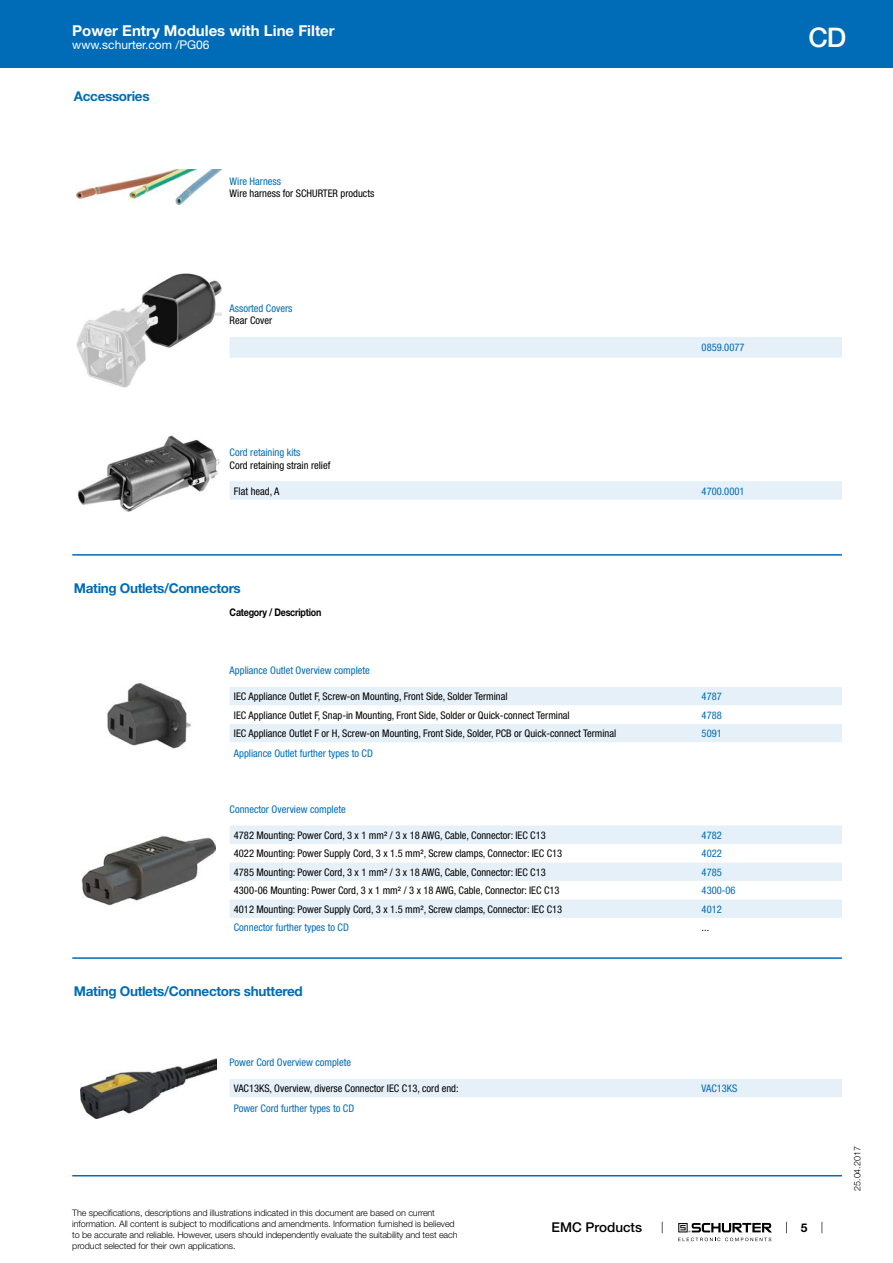
<style>
.page{position:relative;width:893px;height:1263px;background:#fff}
.page>*{position:absolute;margin:0;border:0;box-sizing:border-box;transform-origin:0 0}
.t1{font:500 27px "Helvetica Neue LT";color:#fff}
.t2{font:700 15px "Helvetica Neue LT";color:#fff}
.t3{font:700 13.5px "Helvetica Neue LT";letter-spacing:-.025em;color:#006bb6}
.t4{font:500 13.5px "Helvetica Neue LT";color:#000}
.t5{font:12px "Helvetica Neue LT";color:#fff}
.t6{font:700 12px "Helvetica Neue LT";color:#000}
.t7{font:condensed 10.5px "Helvetica Neue LT";color:#000}
.t8{font:condensed 10.5px "Helvetica Neue LT";color:#006bb6}
.t9{font:700 10.5px "Helvetica Neue LT";letter-spacing:-.025em;color:#000;scale:.85 1}
.t10{font:300 9px/10.8px "Helvetica Neue LT";letter-spacing:-.01em;color:#000}
</style>
<div class="page">
<svg style="left:678px;top:1223px;width:94px;height:18px"></svg>
<div style="left:0;top:0;width:893px;height:68px;background:#006bb6"></div>
<img style="left:77px;top:169px;width:144px;height:35px">
<img style="left:77px;top:274px;width:144px;height:113px">
<div style="left:230px;top:337px;width:612px;height:21px;background:#e6f0f8"></div>
<img style="left:77px;top:435px;width:143px;height:77px">
<div style="left:230px;top:481px;width:612px;height:19px;background:#e6f0f8"></div>
<hr style="left:72px;top:554px;width:770px;height:2px;background:#006bb6">
<img style="left:107px;top:682px;width:84px;height:67px">
<svg style="left:230px;top:687px;width:612px;height:55px"></svg>
<img style="left:82px;top:835px;width:134px;height:70px">
<div style="left:230px;top:825px;width:612px;height:19px;background:#e6f0f8"></div>
<svg style="left:230px;top:863px;width:612px;height:55px;fill:#e6f0f8"></svg>
<hr style="left:72px;top:957px;width:770px;height:2px;background:#006bb6">
<img style="left:81px;top:1058px;width:136px;height:60px">
<div style="left:230px;top:1079px;width:612px;height:18px;background:#e6f0f8"></div>
<hr style="left:72px;top:1175px;width:770px;height:1px;background:#006bb6">
<h2 class="t2" style="left:72px;top:21px;width:264px">Power Entry Modules with Line Filter</h2>
<p class="t5" style="left:72px;top:38px;width:139px">www.schurter.com /PG06</p>
<p class="t3" style="left:74px;top:88px;width:77px">Accessories</p>
<p class="t8" style="left:230px;top:175px;width:53px">Wire Harness</p>
<p class="t7" style="left:230px;top:187px;width:146px">Wire harness for SCHURTER products</p>
<p class="t8" style="left:230px;top:302px;width:64px">Assorted Covers</p>
<p class="t7" style="left:230px;top:314px;width:44px">Rear Cover</p>
<p class="t8" style="left:702px;top:342px;width:44px">0859.0077</p>
<p class="t8" style="left:230px;top:446px;width:72px">Cord retaining kits</p>
<p class="t7" style="left:230px;top:459px;width:102px">Cord retaining strain relief</p>
<p class="t7" style="left:234px;top:485px;width:47px">Flat head, A</p>
<p class="t8" style="left:702px;top:485px;width:44px">4700.0001</p>
<p class="t3" style="left:74px;top:579px;width:168px">Mating Outlets/Connectors</p>
<p class="t9" style="left:230px;top:605px;width:109px">Category / Description</p>
<p class="t8" style="left:230px;top:665px;width:142px">Appliance Outlet Overview complete</p>
<p class="t7" style="left:234px;top:691px;width:275px">IEC Appliance Outlet F, Screw-on Mounting, Front Side, Solder Terminal</p>
<p class="t8" style="left:702px;top:691px;width:22px">4787</p>
<p class="t7" style="left:234px;top:709px;width:337px">IEC Appliance Outlet F, Snap-in Mounting, Front Side, Solder or Quick-connect Terminal</p>
<p class="t8" style="left:702px;top:709px;width:22px">4788</p>
<p class="t7" style="left:234px;top:727px;width:384px">IEC Appliance Outlet F or H, Screw-on Mounting, Front Side, Solder, PCB or Quick-connect Terminal</p>
<p class="t8" style="left:702px;top:727px;width:22px">5091</p>
<p class="t8" style="left:234px;top:747px;width:141px">Appliance Outlet further types to CD</p>
<p class="t8" style="left:230px;top:803px;width:118px">Connector Overview complete</p>
<p class="t7" style="left:234px;top:829px;width:313px">4782 Mounting: Power Cord, 3 x 1 mm² / 3 x 18 AWG, Cable, Connector: IEC C13</p>
<p class="t8" style="left:702px;top:829px;width:22px">4782</p>
<p class="t7" style="left:234px;top:847px;width:330px">4022 Mounting: Power Supply Cord, 3 x 1.5 mm², Screw clamps, Connector: IEC C13</p>
<p class="t8" style="left:702px;top:847px;width:22px">4022</p>
<p class="t7" style="left:234px;top:866px;width:313px">4785 Mounting: Power Cord, 3 x 1 mm² / 3 x 18 AWG, Cable, Connector: IEC C13</p>
<p class="t8" style="left:702px;top:866px;width:22px">4785</p>
<p class="t7" style="left:234px;top:884px;width:327px">4300-06 Mounting: Power Cord, 3 x 1 mm² / 3 x 18 AWG, Cable, Connector: IEC C13</p>
<p class="t8" style="left:702px;top:884px;width:35px">4300-06</p>
<p class="t7" style="left:234px;top:903px;width:330px">4012 Mounting: Power Supply Cord, 3 x 1.5 mm², Screw clamps, Connector: IEC C13</p>
<p class="t8" style="left:702px;top:903px;width:22px">4012</p>
<p class="t8" style="left:234px;top:921px;width:117px">Connector further types to CD</p>
<p class="t7" style="left:702px;top:921px;width:9px">...</p>
<p class="t3" style="left:74px;top:982px;width:230px">Mating Outlets/Connectors shuttered</p>
<p class="t8" style="left:230px;top:1056px;width:123px">Power Cord Overview complete</p>
<p class="t7" style="left:234px;top:1082px;width:226px">VAC13KS, Overview, diverse Connector IEC C13, cord end:</p>
<p class="t8" style="left:702px;top:1082px;width:37px">VAC13KS</p>
<p class="t8" style="left:234px;top:1102px;width:122px">Power Cord further types to CD</p>
<p class="t10" style="left:72px;top:1207px;width:387px">The specifications, descriptions and illustrations indicated in this document are based on current information. All content is subject to modifications and amendments. Information furnished is believed to be accurate and reliable. However, users should independently evaluate the suitability and test each product selected for their own applications.</p>
<p class="t4" style="left:552px;top:1219px;width:92px">EMC Products</p>
<h1 class="t1" style="left:809px;top:21px;width:39px">CD</h1>
<p class="t6" style="left:801px;top:1220px;width:8px">5</p>
<p class="t10" style="left:852px;top:1191px;width:46px;rotate:-90deg">25.04.2017</p>
</div>
